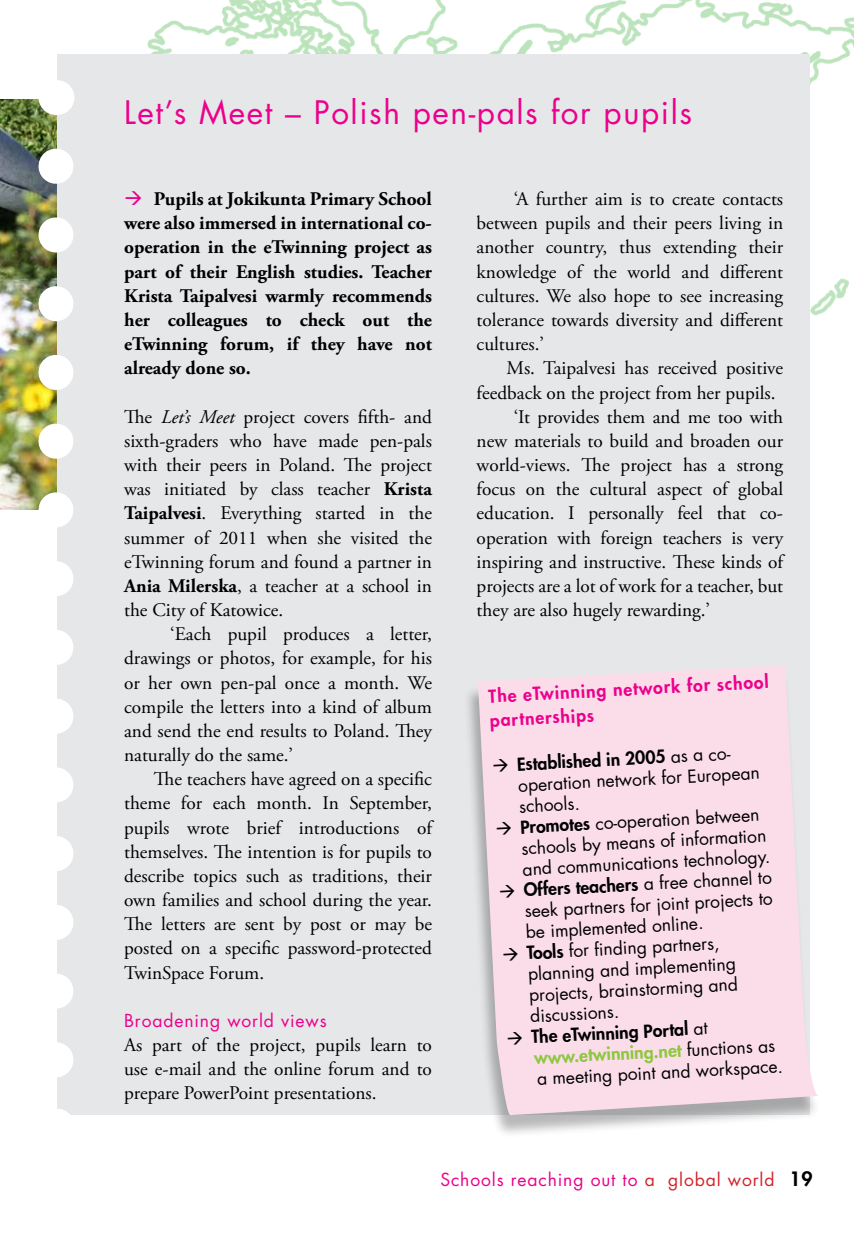
<style>
.page{position:relative;width:854px;height:1241px;background:#fff}
.page>*{position:absolute;margin:0;border:0;box-sizing:border-box;transform-origin:0 0}
.t1{font:31.5px "Futura Std";letter-spacing:.05em;color:#ec008c}
.t2{font:19.25px/24.2px "Adobe Garamond Pro";color:#000;text-align:justify}
.t3{font:700 19.25px/24.2px "Adobe Garamond Pro";color:#000;text-align:justify}
.t4{font:17.5px/21px "Futura Std";color:#000}
.t5{font:17.5px "Futura Std";letter-spacing:.05em;color:#ec008c}
.t6{font:800 17.5px/24.2px "Futura Std";color:#ec008c}
.s1{font-style:italic}
.s2{font-weight:700}
.s3{font-weight:800}
.s4{font-weight:800;color:#8dc73f}
.s5{color:#d2232a}
.s6{font-weight:800;font-size:19.25px;color:#000}
</style>
<div class="page">
<img style="left:69px;top:0;width:784px;height:382px">
<img style="left:0;top:99px;width:57px;height:410px">
<div style="left:57px;top:55px;width:752px;height:1059px;background:#e6e7e8"></div>
<div style="left:463px;top:670px;width:357px;height:468px;background:#000;opacity:.28"></div>
<svg style="left:478px;top:665px;width:342px;height:449px;background:#f5dbe7"></svg>
<svg style="left:38px;top:166px;width:35px;height:911px"></svg>
<hr style="left:56px;top:80px;width:1px;height:35px;background:#fff">
<svg style="left:493px;top:758px;width:15px;height:13px"></svg>
<svg style="left:496px;top:821px;width:15px;height:13px"></svg>
<svg style="left:500px;top:884px;width:14px;height:13px"></svg>
<svg style="left:503px;top:946px;width:15px;height:14px"></svg>
<svg style="left:507px;top:1030px;width:15px;height:14px"></svg>
<h1 class="t1" style="left:124px;top:92px;width:569px">Let’s Meet – Polish pen-pals for pupils</h1>
<p class="t3" style="left:124px;top:187px;width:309px;text-indent:30px">Pupils at Jokikunta Primary School were also immersed in international co&shy;operation in the eTwinning project as part of their English studies. Teacher Krista Taipalvesi warmly recommends her colleagues to check out the eTwinning forum, if they have not already done so.</p>
<p class="t2" style="left:124px;top:405px;width:309px">The <span class="s1">Let’s Meet</span> project covers fifth- and sixth-graders who have made pen-pals with their peers in Poland. The project was initiated by class teacher <span class="s2">Krista Taipalvesi</span>. Everything started in the summer of 2011 when she visited the eTwinning forum and found a partner in <span class="s2">Ania Milerska</span>, a teacher at a school in the City of Katowice.</p>
<p class="t2" style="left:124px;top:622px;width:309px;text-indent:46px">‘Each pupil produces a letter, drawings or photos, for example, for his or her own pen-pal once a month. We compile the letters into a kind of album and send the end results to Poland. They naturally do the same.’</p>
<p class="t2" style="left:124px;top:767px;width:309px;text-indent:30px">The teachers have agreed on a specific theme for each month. In September, pupils wrote brief introductions of themselves. The intention is for pupils to describe topics such as traditions, their own families and school during the year.<br>The letters are sent by post or may be posted on a specific password-protected TwinSpace Forum.</p>
<p class="t5" style="left:124px;top:1008px;width:204px">Broadening world views</p>
<p class="t2" style="left:124px;top:1033px;width:309px">As part of the project, pupils learn to use e-mail and the online forum and to prepare PowerPoint presentations.</p>
<p class="t2" style="left:476px;top:187px;width:308px;text-indent:37px">‘A further aim is to create contacts between pupils and their peers living in another country, thus extending their knowledge of the world and different cultures. We also hope to see increasing tolerance towards diversity and different cultures.’</p>
<p class="t2" style="left:506px;top:357px;width:278px">Ms. Taipalvesi has received positive</p>
<p class="t2" style="left:476px;top:381px;width:300px">feedback on the project from her pupils.</p>
<p class="t2" style="left:513px;top:405px;width:271px">‘It provides them and me too with</p>
<p class="t2" style="left:476px;top:429px;width:308px">new materials to build and broaden our</p>
<p class="t2" style="left:476px;top:453px;width:308px">world-views. The project has a strong</p>
<p class="t2" style="left:476px;top:477px;width:308px">focus on the cultural aspect of global</p>
<p class="t2" style="left:476px;top:502px;width:308px">education. I personally feel that co-</p>
<p class="t2" style="left:476px;top:526px;width:308px">operation with foreign teachers is very</p>
<p class="t2" style="left:476px;top:550px;width:308px">inspiring and instructive. These kinds of</p>
<p class="t2" style="left:476px;top:574px;width:308px">projects are a lot of work for a teacher, but</p>
<p class="t2" style="left:476px;top:598px;width:235px">they are also hugely rewarding.’</p>
<p class="t6" style="left:488px;top:684px;width:284px;rotate:-3deg">The eTwinning network for school partnerships</p>
<p class="t4" style="left:516px;top:753px;width:251px;rotate:-3deg"><span class="s3">Established in 2005</span> as a co&shy;operation network for European schools.<br><span class="s3">Promotes</span> co-operation between schools by means of information and communications technology.<br><span class="s3">Offers teachers</span> a free channel to seek partners for joint projects to be implemented online.<br><span class="s3">Tools</span> for fi nding partners, planning and implementing projects, brainstorming and discussions.<br><span class="s3">The eTwinning Portal</span> at <span class="s4">www.etwinning.net</span> functions as a meeting point and workspace.</p>
<p class="t5" style="left:440px;top:1168px;width:373px">Schools reaching out to <span class="s5">a global world</span> <span class="s6">19</span></p>
</div>
